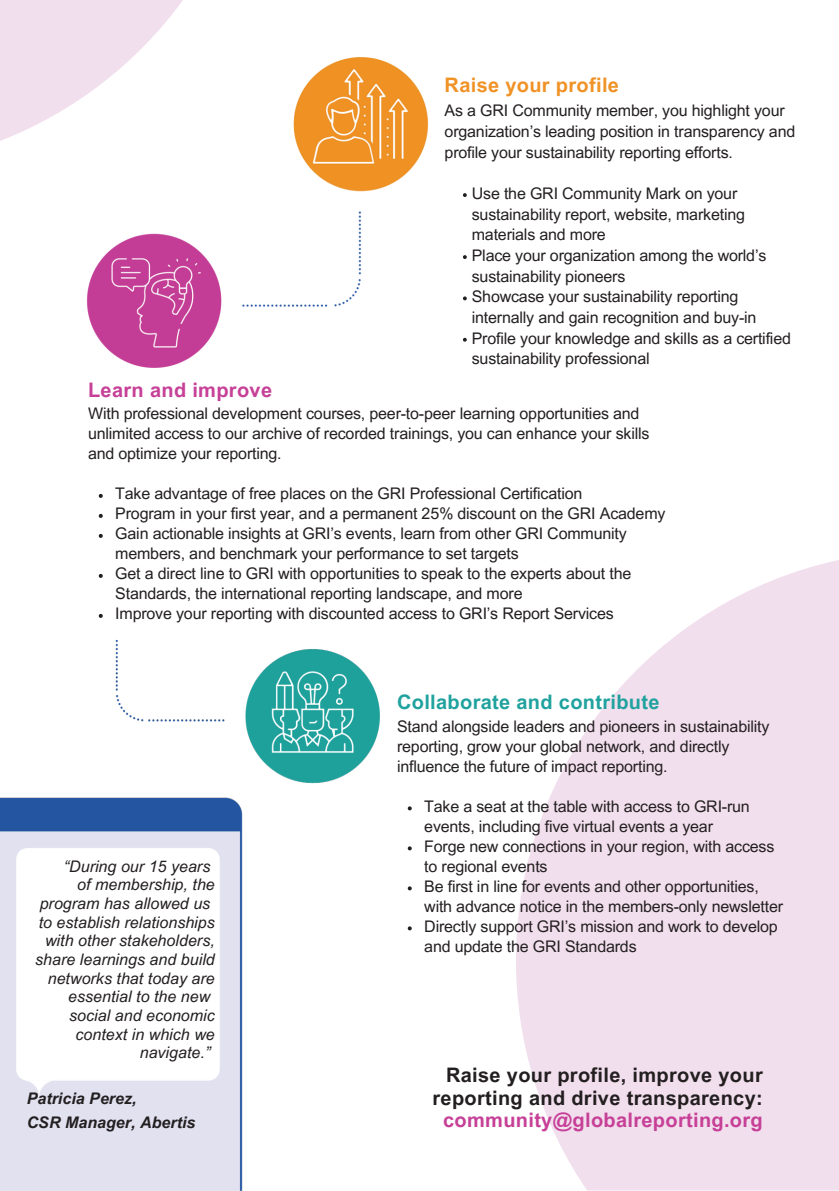
<style>
.page{position:relative;width:839px;height:1191px;background:#fff}
.page>*{position:absolute;margin:0;border:0;box-sizing:border-box;transform-origin:0 0}
.t1{font:700 20px/22.4px "Arial MT Pro";letter-spacing:.015em;color:#231f20;text-align:right}
.t2{font:700 20px "Arial MT Pro";letter-spacing:.015em;color:#20a29e}
.t3{font:700 20px "Arial MT Pro";letter-spacing:.015em;color:#f09226}
.t4{font:700 20px "Arial MT Pro";letter-spacing:.015em;color:#c64097}
.t5{font:16px/20px "Arial MT Pro";letter-spacing:-.01em;color:#231f20}
.t6{font:italic 16px/18.6px "Arial MT Pro";color:#231f20;text-align:right}
.t7{font:italic 700 16px/24px "Arial MT Pro";color:#231f20}
.s1{color:#c64097}
</style>
<div class="page">
<svg style="left:0;top:0;width:183px;height:141px"></svg>
<img style="left:0;top:640px;width:380px;height:551px">
<img style="left:77px;top:48px;width:352px;height:320px">
<svg style="left:516px;top:560px;width:322px;height:631px;fill:#f2dfed"></svg>
<svg style="left:99px;top:494px;width:4px;height:4px"></svg>
<svg style="left:99px;top:514px;width:4px;height:4px"></svg>
<svg style="left:99px;top:534px;width:4px;height:4px"></svg>
<svg style="left:99px;top:574px;width:4px;height:4px"></svg>
<svg style="left:99px;top:614px;width:4px;height:4px"></svg>
<svg style="left:463px;top:193px;width:4px;height:4px"></svg>
<svg style="left:463px;top:255px;width:4px;height:4px"></svg>
<svg style="left:463px;top:296px;width:4px;height:4px"></svg>
<svg style="left:463px;top:338px;width:4px;height:4px"></svg>
<svg style="left:408px;top:806px;width:4px;height:4px"></svg>
<svg style="left:408px;top:846px;width:4px;height:4px"></svg>
<svg style="left:408px;top:886px;width:4px;height:4px"></svg>
<svg style="left:408px;top:926px;width:4px;height:4px"></svg>
<p class="t3" style="left:444px;top:78px;width:176px">Raise your profile</p>
<p class="t4" style="left:88px;top:382px;width:185px">Learn and improve</p>
<p class="t5" style="left:444px;top:102px;width:352px;line-height:20.6px">As a GRI Community member, you highlight your organization’s leading position in transparency and profile your sustainability reporting efforts.</p>
<p class="t5" style="left:472px;top:185px;width:275px;line-height:20.6px">Use the GRI Community Mark on your sustainability report, website, marketing materials and more</p>
<p class="t5" style="left:472px;top:247px;width:296px;line-height:20.6px">Place your organization among the world’s sustainability pioneers</p>
<p class="t5" style="left:472px;top:288px;width:286px;line-height:20.6px">Showcase your sustainability reporting internally and gain recognition and buy-in</p>
<h2 class="t5" style="left:472px;top:330px;width:320px;line-height:20.6px">Profile your knowledge and skills as a certified sustainability professional</h2>
<p class="t5" style="left:88px;top:406px;width:563px">With professional development courses, peer-to-peer learning opportunities and unlimited access to our archive of recorded trainings, you can enhance your skills and optimize your reporting.</p>
<p class="t5" style="left:115px;top:486px;width:468px">Take advantage of free places on the GRI Professional Certification</p>
<p class="t5" style="left:115px;top:506px;width:551px">Program in your first year, and a permanent 25% discount on the GRI Academy</p>
<p class="t5" style="left:115px;top:526px;width:513px">Gain actionable insights at GRI’s events, learn from other GRI Community members, and benchmark your performance to set targets</p>
<p class="t5" style="left:115px;top:566px;width:517px">Get a direct line to GRI with opportunities to speak to the experts about the<br>Standards, the international reporting landscape, and more</p>
<p class="t5" style="left:115px;top:606px;width:500px">Improve your reporting with discounted access to GRI’s Report Services</p>
<p class="t6" style="left:64px;top:859px;width:148px">“During our 15 years</p>
<h1 class="t6" style="left:40px;top:877px;width:177px">of membership, the program has allowed us</h1>
<h1 class="t6" style="left:35px;top:915px;width:181px">to establish relationships with other stakeholders, share learnings and build networks that today are essential to the new</h1>
<p class="t6" style="left:69px;top:1008px;width:147px">social and economic context in which we navigate.”</p>
<p class="t7" style="left:27px;top:1088px;width:170px">Patricia Perez,<br>CSR Manager, Abertis</p>
<p class="t2" style="left:397px;top:695px;width:264px">Collaborate and contribute</p>
<h1 class="t5" style="left:397px;top:718px;width:374px">Stand alongside leaders and pioneers in sustainability reporting, grow your global network, and directly influence the future of impact reporting.</h1>
<p class="t5" style="left:424px;top:798px;width:327px">Take a seat at the table with access to GRI-run events, including five virtual events a year</p>
<p class="t5" style="left:424px;top:838px;width:351px">Forge new connections in your region, with access to regional events</p>
<p class="t5" style="left:424px;top:878px;width:360px">Be first in line for events and other opportunities, with advance notice in the members-only newsletter</p>
<p class="t5" style="left:424px;top:918px;width:355px">Directly support GRI’s mission and work to develop and update the GRI Standards</p>
<p class="t1" style="left:432px;top:1067px;width:332px">Raise your profile, improve your reporting and drive transparency: <span class="s1">community@globalreporting.org</span></p>
</div>
